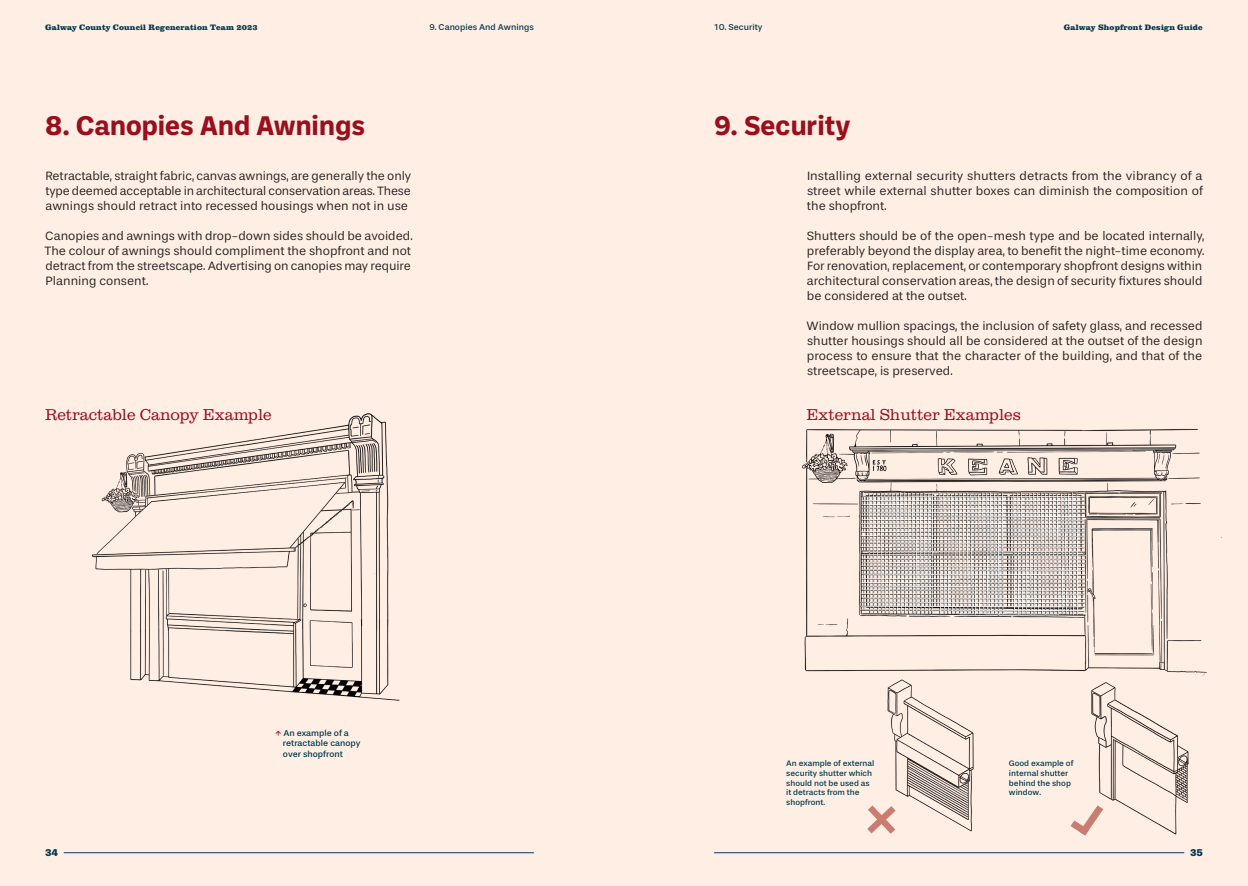
<style>
.page{position:relative;width:1248px;height:886px;background:#fff}
.page>*{position:absolute;margin:0;border:0;box-sizing:border-box;transform-origin:0 0}
.t1{font:700 27.5px "Ballinger";color:#9a0f1e}
.t2{font:300 16.25px "Clarendon URW";color:#9a0f1e}
.body_sans_no_indent{font:12.5px/15px "Stevie Sans";color:#231f20;text-align:justify}
.t3{font:900 10px "Stevie Sans";color:#003b4d}
.margin{font:8.75px/10.5px "Stevie Sans";color:#003b4d}
.margin-2{font:8.25px/9.9px "Stevie Sans";color:#003b4d}
.t4{font:700 expanded 8.12px "Clarendon URW";letter-spacing:.02em;color:#003b4d}
.s1{color:#9a0f1e}
</style>
<div class="page">
<div style="left:0;top:0;width:1247px;height:886px;background:#ffeee4"></div>
<hr style="left:714px;top:852px;width:470px;height:1px;background:#0a355e">
<hr style="left:64px;top:852px;width:470px;height:1px;background:#0a355e">
<img style="left:91px;top:413px;width:309px;height:288px">
<img style="left:802px;top:428px;width:420px;height:248px">
<svg style="left:1070px;top:820px;width:16px;height:15px"></svg>
<img style="left:869px;top:671px;width:116px;height:163px">
<img style="left:1086px;top:671px;width:116px;height:164px">
<p class="margin" style="left:429px;top:22px;width:106px">9. Canopies And Awnings</p>
<p class="margin" style="left:714px;top:22px;width:50px">10. Security</p>
<p class="t4" style="left:45px;top:21px;width:214px">Galway County Council Regeneration Team 2023</p>
<p class="t4" style="left:1063px;top:21px;width:141px">Galway Shopfront Design Guide</p>
<p class="t1" style="left:45px;top:106px;width:321px">8. Canopies And Awnings</p>
<p class="body_sans_no_indent" style="left:45px;top:169px;width:367px">Retractable, straight fabric, canvas awnings, are generally the only type deemed acceptable in architectural conservation areas. These awnings should retract into recessed housings when not in use</p>
<p class="body_sans_no_indent" style="left:44px;top:229px;width:370px;text-align:left">Canopies and awnings with drop-down sides should be avoided.<br>The colour of awnings should compliment the shopfront and not detract from the streetscape. Advertising on canopies may require Planning consent.</p>
<p class="t1" style="left:714px;top:106px;width:138px">9. Security</p>
<p class="body_sans_no_indent" style="left:806px;top:169px;width:397px">Installing external security shutters detracts from the vibrancy of a street while external shutter boxes can diminish the composition of the shopfront.</p>
<p class="body_sans_no_indent" style="left:806px;top:229px;width:399px;text-align:left">Shutters should be of the open-mesh type and be located internally, preferably beyond the display area, to benefit the night-time economy.<br>For renovation, replacement, or contemporary shopfront designs within architectural conservation areas, the design of security fixtures should be considered at the outset.</p>
<p class="body_sans_no_indent" style="left:806px;top:319px;width:397px">Window mullion spacings, the inclusion of safety glass, and recessed shutter housings should all be considered at the outset of the design process to ensure that the character of the building, and that of the streetscape, is preserved.</p>
<p class="t2" style="left:45px;top:404px;width:228px">Retractable Canopy Example</p>
<p class="t2" style="left:806px;top:404px;width:216px">External Shutter Examples</p>
<p class="margin" style="left:283px;top:728px;width:79px;text-indent:-8px"><span class="s1">_ˆ</span> An example of a retractable canopy over shopfront</p>
<p class="margin-2" style="left:786px;top:758px;width:90px">An example of external security shutter which should not be used as it detracts from the shopfront.</p>
<p class="margin-2" style="left:1008px;top:758px;width:66px">Good example of internal shutter behind the shop window.</p>
<p class="t3" style="left:45px;top:846px;width:14px">34</p>
<p class="t3" style="left:1189px;top:846px;width:14px">35</p>
</div>
